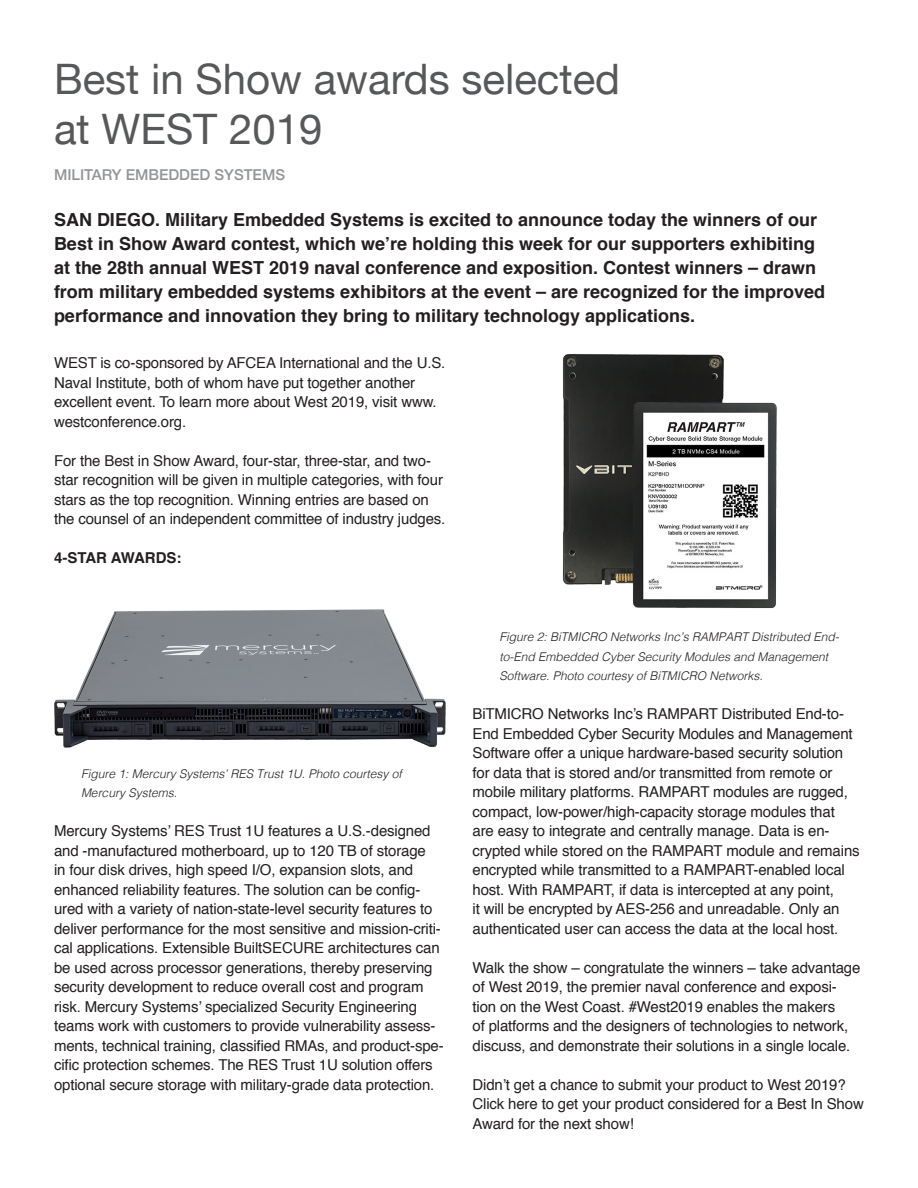
<style>
.page{position:relative;width:918px;height:1188px;background:#fff}
.page>*{position:absolute;margin:0;border:0;box-sizing:border-box;transform-origin:0 0}
.Headline{font:42px/50.4px "Helvetica Neue";color:#57585a}
.Abstract{font:700 18px/24px "Helvetica";color:#231f20}
.Body{font:15px/19.5px "Helvetica";letter-spacing:-.01em;color:#231f20}
.Author{font:500 15px "Helvetica Neue";color:#939598}
.Subhead{font:700 15px "Helvetica";color:#231f20}
.Figures{font:italic 300 12px/19.5px "Helvetica";color:#231f20}
</style>
<div class="page">
<img style="left:54px;top:609px;width:392px;height:139px">
<img style="left:562px;top:354px;width:215px;height:254px">
<p class="Headline" style="left:54px;top:56px;width:568px">Best in Show awards selected at WEST 2019</p>
<p class="Author" style="left:54px;top:163px;width:233px">MILITARY EMBEDDED SYSTEMS</p>
<p class="Abstract" style="left:54px;top:208px;width:773px">SAN DIEGO. Military Embedded Systems is excited to announce today the winners of our Best in Show Award contest, which we’re holding this week for our supporters exhibiting at the 28th annual WEST 2019 naval conference and exposition. Contest winners – drawn from military embedded systems exhibitors at the event – are recognized for the improved performance and innovation they bring to military technology applications.</p>
<p class="Body" style="left:54px;top:354px;width:393px">WEST is co-sponsored by AFCEA International and the U.S.<br>Naval Institute, both of whom have put together another excellent event. To learn more about West 2019, visit www. westconference.org.</p>
<p class="Body" style="left:54px;top:451px;width:393px">For the Best in Show Award, four-star, three-star, and two&shy;star recognition will be given in multiple categories, with four stars as the top recognition. Winning entries are based on the counsel of an independent committee of industry judges.</p>
<p class="Subhead" style="left:54px;top:546px;width:129px">4-STAR AWARDS:</p>
<p class="Figures" style="left:81px;top:763px;width:322px">Figure 1: Mercury Systems’ RES Trust 1U. Photo courtesy of<br>Mercury Systems.</p>
<p class="Body" style="left:54px;top:822px;width:391px">Mercury Systems’ RES Trust 1U features a U.S.-designed and -manufactured motherboard, up to 120 TB of storage<br>in four disk drives, high speed I/O, expansion slots, and enhanced reliability features. The solution can be config&shy;ured with a variety of nation-state-level security features to deliver performance for the most sensitive and mission-criti&shy;cal applications. Extensible BuiltSECURE architectures can be used across processor generations, thereby preserving security development to reduce overall cost and program risk. Mercury Systems’ specialized Security Engineering teams work with customers to provide vulnerability assess&shy;ments, technical training, classified RMAs, and product-spe&shy;cific protection schemes. The RES Trust 1U solution offers optional secure storage with military-grade data protection.</p>
<p class="Figures" style="left:500px;top:627px;width:341px">Figure 2: BiTMICRO Networks Inc’s RAMPART Distributed End&shy;to-End Embedded Cyber Security Modules and Management<br>Software. Photo courtesy of BiTMICRO Networks.</p>
<p class="Body" style="left:472px;top:705px;width:389px">BiTMICRO Networks Inc’s RAMPART Distributed End-to-End Embedded Cyber Security Modules and Management Software offer a unique hardware-based security solution for data that is stored and/or transmitted from remote or mobile military platforms. RAMPART modules are rugged, compact, low-power/high-capacity storage modules that are easy to integrate and centrally manage. Data is en&shy;crypted while stored on the RAMPART module and remains encrypted while transmitted to a RAMPART-enabled local host. With RAMPART, if data is intercepted at any point,<br>it will be encrypted by AES-256 and unreadable. Only an authenticated user can access the data at the local host.</p>
<p class="Body" style="left:472px;top:958px;width:389px">Walk the show – congratulate the winners – take advantage of West 2019, the premier naval conference and exposi&shy;tion on the West Coast. #West2019 enables the makers<br>of platforms and the designers of technologies to network, discuss, and demonstrate their solutions in a single locale.</p>
<p class="Body" style="left:472px;top:1075px;width:393px">Didn’t get a chance to submit your product to West 2019?<br>Click here to get your product considered for a Best In Show<br>Award for the next show!</p>
</div>
